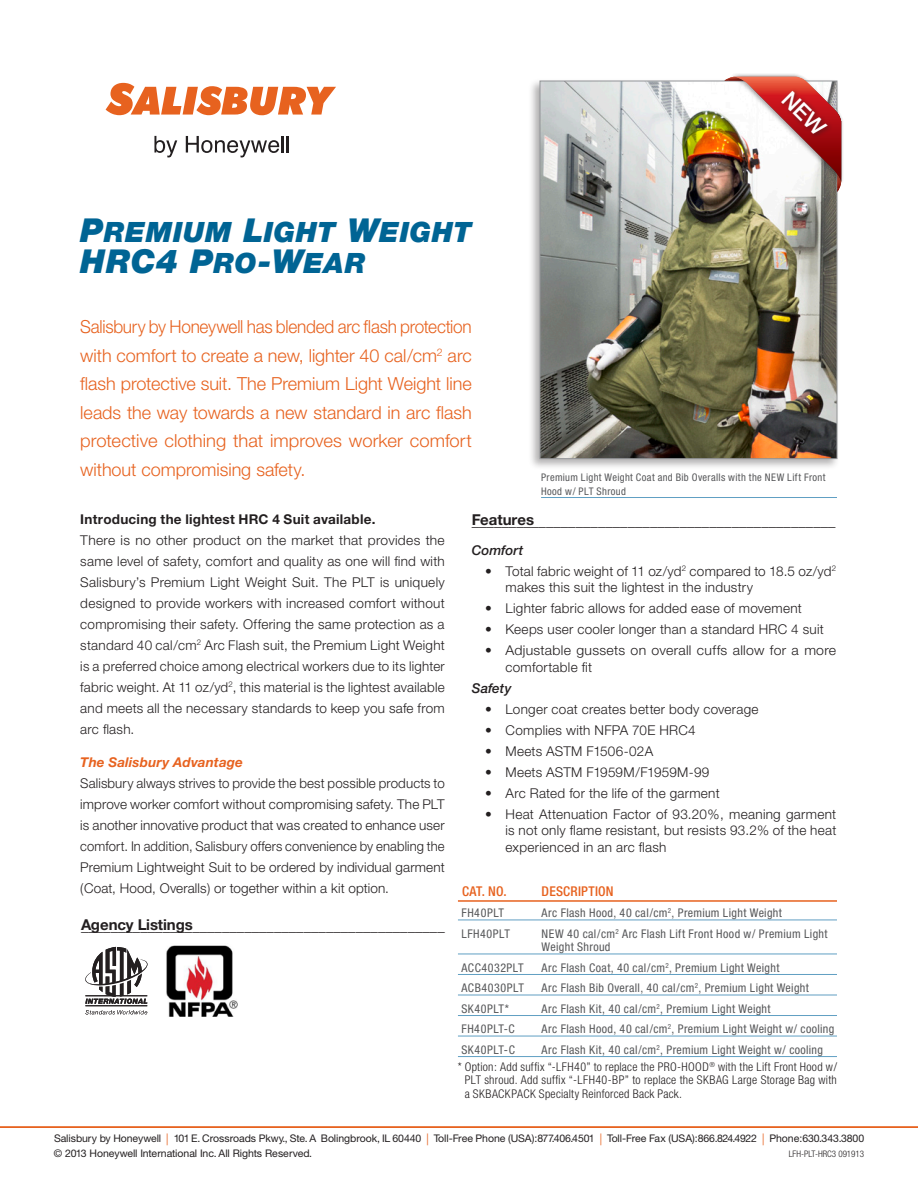
<style>
.page{position:relative;width:918px;height:1188px;background:#fff}
.page>*{position:absolute;margin:0;border:0;box-sizing:border-box;transform-origin:0 0}
.t1{font:33px "Helvetica Neue Black Italic SC850";color:#006494}
.t2{font:28.05px "Helvetica Neue Black Italic SC850";letter-spacing:.02em;color:#006494}
.t3{font:300 18px/28.5px "Helvetica Neue";color:#e7621f;text-align:justify;scale:.95 1}
.t4{font:300 15px "Helvetica Neue";color:#231f20}
.t5{font:700 15px "Helvetica Neue";color:#231f20}
.t6{font:300 13.5px/21px "Helvetica Neue";letter-spacing:.02em;color:#231f20;text-align:justify}
.t7{font:700 13.5px "Helvetica Neue";letter-spacing:.02em;color:#231f20}
.t8{font:italic 700 13.5px "Helvetica Neue";letter-spacing:.01em;color:#e7621f}
.t9{font:500 condensed 13.5px "Helvetica Neue";letter-spacing:.015em;color:#e7621f}
.t10{font:italic 500 13.5px "Helvetica Neue";color:#231f20}
.t11{font:condensed 12px/13.5px "Helvetica Neue";letter-spacing:.035em;color:#57585a}
.t12{font:300 condensed 12px/17px "Helvetica Neue";letter-spacing:.02em;color:#231f20}
.t13{font:10.5px/15px "Helvetica Neue";letter-spacing:-.01em;color:#231f20}
.t14{font:condensed 10.5px/13.5px "Helvetica Neue";letter-spacing:.035em;color:#57585a}
.t15{font:300 condensed 9px "Helvetica Neue";color:#231f20}
.s1{font-size:33px}
.s2{font-size:28.05px}
.s3{font-weight:400;color:#57585a}
.s4{font-size:15.75px;color:#e7621f}
</style>
<div class="page">
<img style="left:166px;top:945px;width:72px;height:72px">
<div style="left:528px;top:78px;width:312px;height:392px;background:#231f20;opacity:.35"></div>
<img style="left:542px;top:83px;width:293px;height:374px">
<div style="left:540px;top:81px;width:297px;height:378px;border:1px solid #939598"></div>
<hr style="left:0;top:1126px;width:918px;height:2px;background:#e7621f">
<svg style="left:724px;top:78px;width:4px;height:3px"></svg>
<div style="left:730px;top:73px;width:114px;height:113px;background:#231f20;opacity:.45"></div>
<svg style="left:85px;top:1010px;width:62px;height:4px"></svg>
<hr style="left:85px;top:1006px;width:62px;height:1px;background:#231f20">
<svg style="left:85px;top:947px;width:63px;height:57px"></svg>
<svg style="left:154px;top:136px;width:23px;height:21px"></svg>
<svg style="left:186px;top:136px;width:103px;height:21px"></svg>
<svg style="left:106px;top:83px;width:230px;height:32px"></svg>
<hr style="left:541px;top:497px;width:296px;height:1px;background:#609fc3">
<hr style="left:458px;top:900px;width:379px;height:2px;background:#e7621f">
<hr style="left:458px;top:920px;width:379px;height:1px;background:#609fc3">
<hr style="left:458px;top:954px;width:379px;height:1px;background:#609fc3">
<hr style="left:458px;top:974px;width:379px;height:1px;background:#609fc3">
<hr style="left:458px;top:995px;width:379px;height:1px;background:#609fc3">
<hr style="left:458px;top:1015px;width:379px;height:1px;background:#609fc3">
<hr style="left:458px;top:1036px;width:379px;height:1px;background:#609fc3">
<hr style="left:458px;top:1056px;width:379px;height:1px;background:#609fc3">
<img style="left:735px;top:77px;width:106px;height:105px">
<h2 class="t2" style="left:80px;top:215px;width:393px"><span class="s1">P</span>REMIUM <span class="s1">L</span>IGHT <span class="s1">W</span>EIGHT</h2>
<h1 class="t1" style="left:80px;top:241px;width:287px">HRC4 P<span class="s2">RO</span>-W<span class="s2">EAR</span></h1>
<p class="t3" style="left:80px;top:312px;width:414px">Salisbury by Honeywell has blended arc flash protection with comfort to create a new, lighter 40 cal/cm<sup>2</sup> arc flash protective suit. The Premium Light Weight line leads the way towards a new standard in arc flash protective clothing that improves worker comfort without compromising safety.</p>
<p class="t14" style="left:541px;top:471px;width:286px">Premium Light Weight Coat and Bib Overalls with the NEW Lift Front<br>Hood w/ PLT Shroud</p>
<p class="t7" style="left:80px;top:510px;width:297px">Introducing the lightest HRC 4 Suit available.</p>
<p class="t6" style="left:80px;top:529px;width:366px">There is no other product on the market that provides the same level of safety, comfort and quality as one will find with Salisbury’s Premium Light Weight Suit. The PLT is uniquely designed to provide workers with increased comfort without compromising their safety. Offering the same protection as a standard 40 cal/cm<sup>2</sup> Arc Flash suit, the Premium Light Weight is a preferred choice among electrical workers due to its lighter fabric weight. At 11 oz/yd<sup>2</sup>, this material is the lightest available and meets all the necessary standards to keep you safe from arc flash.</p>
<p class="t8" style="left:80px;top:753px;width:164px">The Salisbury Advantage</p>
<p class="t6" style="left:80px;top:772px;width:366px">Salisbury always strives to provide the best possible products to improve worker comfort without compromising safety. The PLT is another innovative product that was created to enhance user comfort. In addition, Salisbury offers convenience by enabling the Premium Lightweight Suit to be ordered by individual garment (Coat, Hood, Overalls) or together within a kit option.</p>
<p class="t5" style="left:472px;top:510px;width:64px">Features</p>
<p class="t4" style="left:472px;top:512px;width:365px">_________________________________________________</p>
<p class="t10" style="left:472px;top:542px;width:53px">Comfort</p>
<p class="t6" style="left:506px;top:562px;width:332px;line-height:16.5px;text-indent:-20px">• Total fabric weight of 11 oz/yd<sup>2</sup> compared to 18.5 oz/yd<sup>2 </sup>makes this suit the lightest in the industry</p>
<p class="t6" style="left:485px;top:598px;width:318px">• Lighter fabric allows for added ease of movement</p>
<p class="t6" style="left:485px;top:619px;width:340px">• Keeps user cooler longer than a standard HRC 4 suit</p>
<p class="t6" style="left:506px;top:642px;width:332px;line-height:16.5px;text-indent:-20px">• Adjustable gussets on overall cuffs allow for a more comfortable fit</p>
<p class="t10" style="left:472px;top:680px;width:41px">Safety</p>
<p class="t6" style="left:485px;top:698px;width:275px">• Longer coat creates better body coverage</p>
<p class="t6" style="left:485px;top:719px;width:212px">• Complies with NFPA 70E HRC4</p>
<p class="t6" style="left:485px;top:740px;width:169px">• Meets ASTM F1506-02A</p>
<p class="t6" style="left:485px;top:761px;width:226px">• Meets ASTM F1959M/F1959M-99</p>
<p class="t6" style="left:485px;top:782px;width:236px">• Arc Rated for the life of the garment</p>
<p class="t6" style="left:506px;top:805px;width:332px;line-height:16.5px;text-indent:-20px">• Heat Attenuation Factor of 93.20%, meaning garment is not only flame resistant, but resists 93.2% of the heat experienced in an arc flash</p>
<p class="t9" style="left:462px;top:883px;width:46px">CAT. NO.</p>
<p class="t9" style="left:542px;top:883px;width:72px">DESCRIPTION</p>
<p class="t11" style="left:461px;top:906px;width:44px">FH40PLT</p>
<p class="t11" style="left:542px;top:906px;width:242px">Arc Flash Hood, 40 cal/cm<sup>2</sup>, Premium Light Weight</p>
<p class="t11" style="left:461px;top:927px;width:50px">LFH40PLT</p>
<p class="t11" style="left:542px;top:927px;width:287px">NEW 40 cal/cm<sup>2</sup> Arc Flash Lift Front Hood w/ Premium Light<br>Weight Shroud</p>
<p class="t11" style="left:461px;top:961px;width:64px">ACC4032PLT</p>
<p class="t11" style="left:542px;top:961px;width:239px">Arc Flash Coat, 40 cal/cm<sup>2</sup>, Premium Light Weight</p>
<p class="t11" style="left:461px;top:981px;width:64px">ACB4030PLT</p>
<p class="t11" style="left:542px;top:981px;width:269px">Arc Flash Bib Overall, 40 cal/cm<sup>2</sup>, Premium Light Weight</p>
<p class="t11" style="left:461px;top:1002px;width:49px">SK40PLT*</p>
<p class="t11" style="left:542px;top:1002px;width:231px">Arc Flash Kit, 40 cal/cm<sup>2</sup>, Premium Light Weight</p>
<p class="t11" style="left:461px;top:1022px;width:55px">FH40PLT-C</p>
<p class="t11" style="left:542px;top:1022px;width:294px">Arc Flash Hood, 40 cal/cm<sup>2</sup>, Premium Light Weight w/ cooling</p>
<p class="t11" style="left:461px;top:1043px;width:55px">SK40PLT-C</p>
<p class="t5" style="left:81px;top:915px;width:113px">Agency Listings</p>
<p class="t4" style="left:81px;top:917px;width:365px">_________________________________________________</p>
<p class="t12" style="left:458px;top:1041px;width:381px;text-indent:84px"><span class="s3">Arc Flash Kit, 40 cal/cm</span><sup>2</sup><span class="s3">, Premium Light Weight w/ cooling<br></span>* Option: Add suffix “-LFH40” to replace the PRO-HOOD<sup>®</sup> with the Lift Front Hood w/</p>
<p class="t12" style="left:465px;top:1073px;width:374px;line-height:13.5px">PLT shroud. Add suffix “-LFH40-BP” to replace the SKBAG Large Storage Bag with a SKBACKPACK Specialty Reinforced Back Pack.</p>
<p class="t13" style="left:54px;top:1131px;width:812px">Salisbury by Honeywell <span class="s4">|</span> 101 E. Crossroads Pkwy., Ste. A Bolingbrook, IL 60440 <span class="s4">|</span> Toll-Free Phone (USA):877.406.4501 <span class="s4">|</span> Toll-Free Fax (USA):866.824.4922 <span class="s4">|</span> Phone:630.343.3800 © 2013 Honeywell International Inc. All Rights Reserved.</p>
<p class="t15" style="left:789px;top:1149px;width:77px">LFH-PLT-HRC3 091913</p>
</div>
